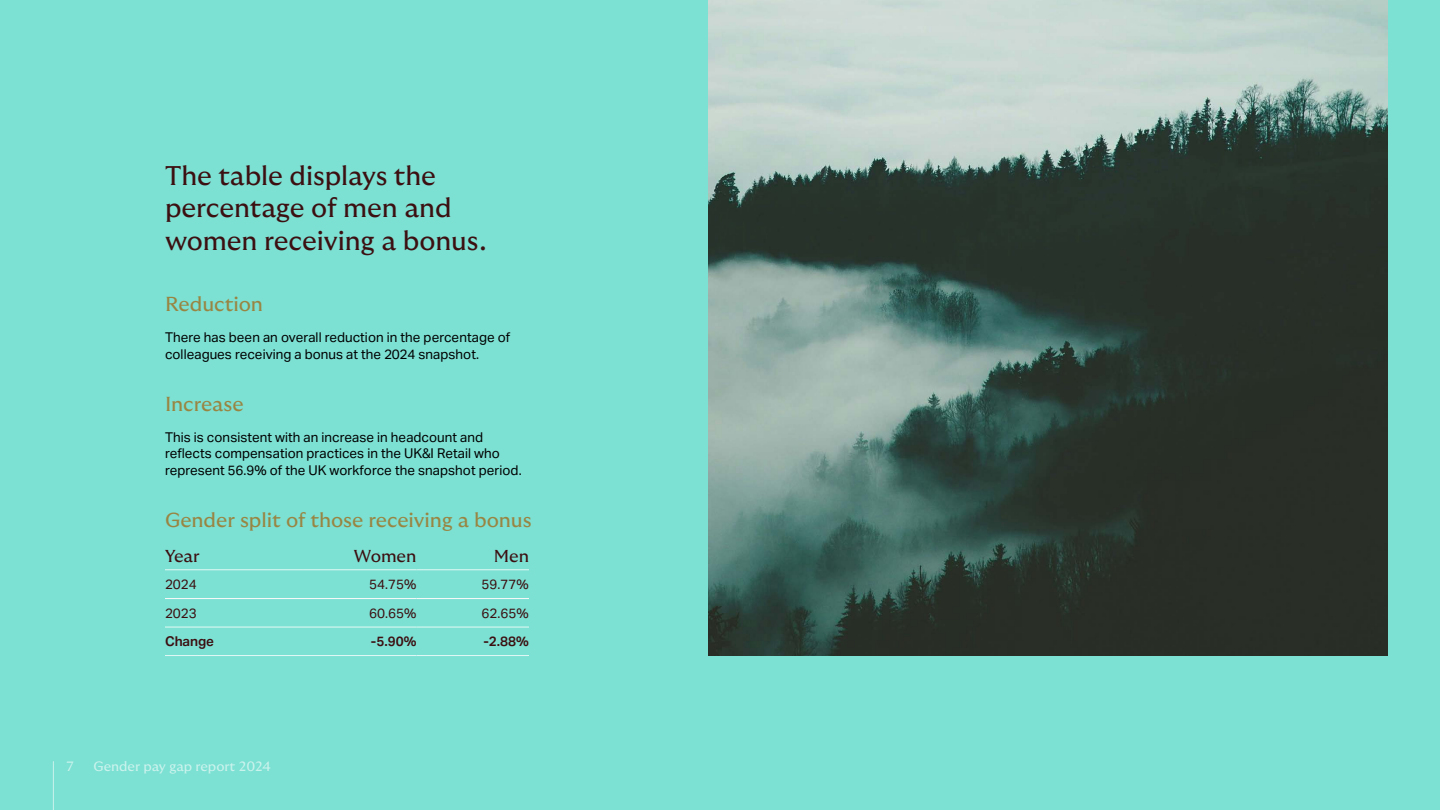
<style>
.page{position:relative;width:1440px;height:810px;background:#7ce0d3}
.page>*{position:absolute;margin:0;border:0;box-sizing:border-box;transform-origin:0 0}
.t1{font:27px/32.4px "GT Ultra Median";color:#3c0f11}
.t2{font:20.25px "GT Ultra Median";color:#998542}
.t3{font:17.25px "GT Ultra Median";letter-spacing:-.005em;color:#3c0f11}
.t4{font:13.5px/16.2px "Aktiv Grotesk";color:#000}
.t5{font:13.5px "Aktiv Grotesk";color:#3c0f11}
.t6{font:13.5px "GT Ultra Median";letter-spacing:-.005em;color:#cbf3ed}
.t7{font:600 13.5px "Aktiv Grotesk";color:#3c0f11}
</style>
<div class="page">
<hr style="left:165px;top:569px;width:139px;height:1px;background:#e5f9f6">
<hr style="left:304px;top:569px;width:112px;height:1px;background:#e5f9f6">
<hr style="left:416px;top:569px;width:113px;height:1px;background:#e5f9f6">
<hr style="left:165px;top:627px;width:139px;height:1px;background:#e5f9f6">
<hr style="left:304px;top:627px;width:112px;height:1px;background:#e5f9f6">
<hr style="left:416px;top:627px;width:113px;height:1px;background:#e5f9f6">
<hr style="left:165px;top:655px;width:139px;height:1px;background:#e5f9f6">
<hr style="left:304px;top:655px;width:112px;height:1px;background:#e5f9f6">
<hr style="left:416px;top:655px;width:113px;height:1px;background:#e5f9f6">
<hr style="left:165px;top:598px;width:139px;height:1px;background:#fbfbfb">
<hr style="left:304px;top:598px;width:112px;height:1px;background:#fbfbfb">
<hr style="left:416px;top:598px;width:113px;height:1px;background:#fbfbfb">
<img style="left:708px;top:0;width:680px;height:656px">
<hr style="left:53px;top:761px;width:1px;height:49px;background:#cbf3ed">
<h1 class="t1" style="left:165px;top:159px;width:323px">The table displays the percentage of men and women receiving a bonus.</h1>
<h2 class="t2" style="left:165px;top:293px;width:100px">Reduction</h2>
<p class="t4" style="left:165px;top:330px;width:347px">There has been an overall reduction in the percentage of colleagues receiving a bonus at the 2024 snapshot.</p>
<h2 class="t2" style="left:165px;top:393px;width:80px">Increase</h2>
<p class="t4" style="left:165px;top:429px;width:358px">This is consistent with an increase in headcount and reflects compensation practices in the UK&amp;I Retail who represent 56.9% of the UK workforce the snapshot period.</p>
<h2 class="t2" style="left:165px;top:509px;width:368px">Gender split of those receiving a bonus</h2>
<p class="t3" style="left:165px;top:546px;width:36px">Year</p>
<p class="t3" style="left:354px;top:546px;width:64px">Women</p>
<p class="t3" style="left:494px;top:546px;width:37px">Men</p>
<p class="t5" style="left:165px;top:577px;width:33px">2024</p>
<p class="t5" style="left:369px;top:577px;width:49px">54.75%</p>
<p class="t5" style="left:482px;top:577px;width:49px">59.77%</p>
<p class="t5" style="left:165px;top:605px;width:33px">2023</p>
<p class="t5" style="left:369px;top:605px;width:49px">60.65%</p>
<p class="t5" style="left:482px;top:605px;width:49px">62.65%</p>
<p class="t7" style="left:165px;top:634px;width:51px">Change</p>
<p class="t7" style="left:371px;top:634px;width:47px">-5.90%</p>
<p class="t7" style="left:483px;top:634px;width:47px">-2.88%</p>
<p class="t6" style="left:67px;top:759px;width:9px">7</p>
<p class="t6" style="left:94px;top:759px;width:179px">Gender pay gap report 2024</p>
</div>
